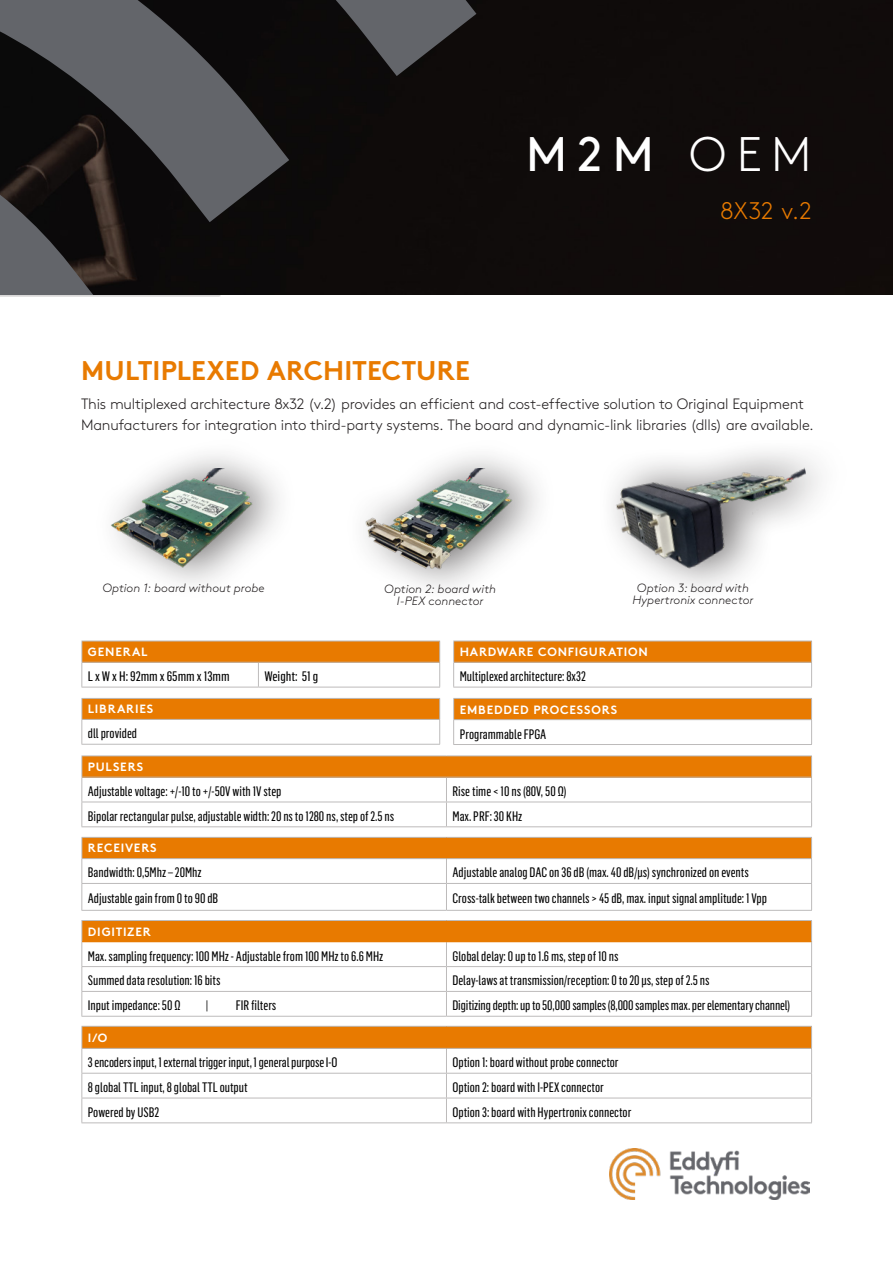
<style>
.page{position:relative;width:893px;height:1263px;background:#fff}
.page>*{position:absolute;margin:0;border:0;box-sizing:border-box;transform-origin:0 0}
.Cover_Title{font:48.45px "Brown Std";color:#fff}
.Title_1{font:700 27px "Brown Std";color:#e87a00}
.Cover_Subtitle{font:300 24px "Brown Std";color:#e87a00}
.Text{font:300 15px/21px "Brown Std";letter-spacing:-.015em;color:#231f20}
.Text_White{font:13.5px "Flama Condensed Basic";color:#000001}
.Text_White-2{font:13.5px "Flama Condensed Basic";color:#000001;scale:1.06 1}
.Text-2{font:italic 300 12px/12px "Brown Std";color:#231f20;text-align:center}
.Title_on_Orange{font:700 12px "Brown Std";letter-spacing:.07em;color:#fff}
.s1{font-weight:300}
</style>
<div class="page">
<div style="left:654px;top:0;width:239px;height:295px;background:#100c0b"></div>
<div style="left:314px;top:0;width:340px;height:295px;background:#0f0b0a"></div>
<svg style="left:0;top:0;width:314px;height:296px;background:#2e2c2e"></svg>
<hr style="left:0;top:296px;width:220px;height:1px;background:#bdbbbb">
<img style="left:365px;top:469px;width:174px;height:114px">
<img style="left:609px;top:1148px;width:200px;height:51px">
<div style="left:454px;top:641px;width:358px;height:21px;background:#e87a00"></div>
<hr style="left:453px;top:662px;width:359px;height:1px;background:#bdbbbb">
<hr style="left:453px;top:641px;width:359px;height:1px;background:#bdbbbb">
<svg style="left:453px;top:641px;width:1px;height:46px"></svg>
<svg style="left:811px;top:641px;width:1px;height:46px"></svg>
<hr style="left:453px;top:687px;width:359px;height:1px;background:#bdbbbb">
<div style="left:82px;top:641px;width:358px;height:21px;background:#e87a00"></div>
<hr style="left:81px;top:641px;width:177px;height:1px;background:#bdbbbb">
<hr style="left:258px;top:641px;width:182px;height:1px;background:#bdbbbb">
<hr style="left:81px;top:662px;width:177px;height:1px;background:#bdbbbb">
<svg style="left:81px;top:641px;width:1px;height:46px"></svg>
<hr style="left:258px;top:662px;width:182px;height:1px;background:#bdbbbb">
<svg style="left:258px;top:663px;width:1px;height:24px"></svg>
<svg style="left:439px;top:641px;width:1px;height:46px"></svg>
<hr style="left:81px;top:687px;width:177px;height:1px;background:#bdbbbb">
<hr style="left:258px;top:687px;width:182px;height:1px;background:#bdbbbb">
<div style="left:82px;top:920px;width:730px;height:22px;background:#e87a00"></div>
<hr style="left:81px;top:966px;width:365px;height:1px;background:#bdbbbb">
<hr style="left:446px;top:966px;width:366px;height:1px;background:#bdbbbb">
<hr style="left:446px;top:991px;width:366px;height:1px;background:#bdbbbb">
<hr style="left:81px;top:991px;width:365px;height:1px;background:#bdbbbb">
<hr style="left:81px;top:920px;width:365px;height:1px;background:#bdbbbb">
<hr style="left:446px;top:920px;width:366px;height:1px;background:#bdbbbb">
<svg style="left:81px;top:921px;width:1px;height:95px"></svg>
<svg style="left:446px;top:942px;width:1px;height:74px"></svg>
<svg style="left:811px;top:921px;width:1px;height:95px"></svg>
<hr style="left:81px;top:1016px;width:365px;height:1px;background:#bdbbbb">
<hr style="left:446px;top:1016px;width:366px;height:1px;background:#bdbbbb">
<div style="left:92px;top:434px;width:206px;height:167px;background:#231f20;opacity:.65"></div>
<img style="left:93px;top:469px;width:176px;height:126px">
<img style="left:612px;top:451px;width:208px;height:136px">
<div style="left:82px;top:837px;width:730px;height:22px;background:#e87a00"></div>
<hr style="left:81px;top:837px;width:365px;height:1px;background:#bdbbbb">
<hr style="left:446px;top:837px;width:366px;height:1px;background:#bdbbbb">
<hr style="left:81px;top:883px;width:365px;height:1px;background:#bdbbbb">
<hr style="left:446px;top:883px;width:366px;height:1px;background:#bdbbbb">
<hr style="left:81px;top:858px;width:365px;height:1px;background:#bdbbbb">
<hr style="left:446px;top:858px;width:366px;height:1px;background:#bdbbbb">
<svg style="left:81px;top:838px;width:1px;height:72px"></svg>
<svg style="left:446px;top:859px;width:1px;height:51px"></svg>
<svg style="left:811px;top:838px;width:1px;height:72px"></svg>
<hr style="left:81px;top:910px;width:365px;height:1px;background:#bdbbbb">
<hr style="left:446px;top:910px;width:366px;height:1px;background:#bdbbbb">
<div style="left:82px;top:756px;width:730px;height:21px;background:#e87a00"></div>
<hr style="left:81px;top:755px;width:365px;height:1px;background:#bdbbbb">
<hr style="left:446px;top:755px;width:366px;height:1px;background:#bdbbbb">
<hr style="left:81px;top:777px;width:365px;height:1px;background:#bdbbbb">
<hr style="left:446px;top:777px;width:366px;height:1px;background:#bdbbbb">
<hr style="left:81px;top:802px;width:365px;height:1px;background:#bdbbbb">
<svg style="left:81px;top:756px;width:1px;height:70px"></svg>
<hr style="left:446px;top:802px;width:366px;height:1px;background:#bdbbbb">
<svg style="left:446px;top:777px;width:1px;height:49px"></svg>
<svg style="left:811px;top:756px;width:1px;height:70px"></svg>
<hr style="left:81px;top:826px;width:365px;height:1px;background:#bdbbbb">
<hr style="left:446px;top:826px;width:366px;height:1px;background:#bdbbbb">
<div style="left:82px;top:698px;width:358px;height:21px;background:#e87a00"></div>
<hr style="left:81px;top:698px;width:359px;height:1px;background:#bdbbbb">
<hr style="left:81px;top:719px;width:359px;height:1px;background:#bdbbbb">
<svg style="left:81px;top:699px;width:1px;height:45px"></svg>
<svg style="left:439px;top:699px;width:1px;height:45px"></svg>
<hr style="left:81px;top:744px;width:359px;height:1px;background:#bdbbbb">
<div style="left:82px;top:1026px;width:730px;height:22px;background:#e87a00"></div>
<svg style="left:446px;top:1049px;width:1px;height:73px"></svg>
<hr style="left:81px;top:1026px;width:365px;height:1px;background:#bdbbbb">
<hr style="left:446px;top:1026px;width:366px;height:1px;background:#bdbbbb">
<hr style="left:81px;top:1048px;width:365px;height:1px;background:#bdbbbb">
<hr style="left:446px;top:1048px;width:366px;height:1px;background:#bdbbbb">
<hr style="left:81px;top:1073px;width:365px;height:1px;background:#bdbbbb">
<hr style="left:446px;top:1073px;width:366px;height:1px;background:#bdbbbb">
<hr style="left:81px;top:1098px;width:365px;height:1px;background:#bdbbbb">
<svg style="left:81px;top:1027px;width:1px;height:95px"></svg>
<hr style="left:446px;top:1098px;width:366px;height:1px;background:#bdbbbb">
<svg style="left:811px;top:1027px;width:1px;height:95px"></svg>
<hr style="left:81px;top:1122px;width:365px;height:1px;background:#bdbbbb">
<hr style="left:446px;top:1122px;width:366px;height:1px;background:#bdbbbb">
<div style="left:454px;top:698px;width:358px;height:22px;background:#e87a00"></div>
<hr style="left:453px;top:719px;width:359px;height:1px;background:#bdbbbb">
<hr style="left:453px;top:698px;width:359px;height:1px;background:#bdbbbb">
<svg style="left:453px;top:699px;width:1px;height:45px"></svg>
<svg style="left:811px;top:699px;width:1px;height:45px"></svg>
<hr style="left:453px;top:744px;width:359px;height:1px;background:#bdbbbb">
<p class="Cover_Title" style="left:526px;top:126px;width:287px">M2M <span class="s1">OEM</span></p>
<p class="Cover_Subtitle" style="left:720px;top:197px;width:93px">8X32 v.2</p>
<p class="Title_1" style="left:81px;top:354px;width:390px">MULTIPLEXED ARCHITECTURE</p>
<p class="Text" style="left:81px;top:394px;width:734px">This multiplexed architecture 8x32 (v.2) provides an efficient and cost-effective solution to Original Equipment<br>Manufacturers for integration into third-party systems. The board and dynamic-link libraries (dlls) are available.</p>
<p class="Text-2" style="left:102px;top:582px;width:164px">Option 1: board without probe</p>
<p class="Text-2" style="left:384px;top:582px;width:113px">Option 2: board with<br>I-PEX connector</p>
<p class="Text-2" style="left:632px;top:582px;width:122px">Option 3: board with<br>Hypertronix connector</p>
<p class="Title_on_Orange" style="left:88px;top:645px;width:61px">GENERAL</p>
<p class="Text_White-2" style="left:88px;top:668px;width:135px">L x W x H: 92mm x 65mm x 13mm</p>
<p class="Text_White-2" style="left:264px;top:668px;width:52px">Weight: 51 g</p>
<p class="Title_on_Orange" style="left:88px;top:702px;width:67px">LIBRARIES</p>
<p class="Text_White" style="left:88px;top:725px;width:51px">dll provided</p>
<p class="Title_on_Orange" style="left:460px;top:645px;width:190px">HARDWARE CONFIGURATION</p>
<p class="Text_White" style="left:460px;top:668px;width:128px">Multiplexed architecture: 8x32</p>
<p class="Title_on_Orange" style="left:460px;top:702px;width:159px">EMBEDDED PROCESSORS</p>
<p class="Text_White" style="left:460px;top:725px;width:88px">Programmable FPGA</p>
<p class="Title_on_Orange" style="left:88px;top:759px;width:57px">PULSERS</p>
<p class="Text_White" style="left:88px;top:783px;width:195px">Adjustable voltage: +/-10 to +/-50V with 1V step</p>
<p class="Text_White" style="left:452px;top:783px;width:115px">Rise time &lt; 10 ns (80V, 50 Ω)</p>
<p class="Text_White" style="left:88px;top:808px;width:308px">Bipolar rectangular pulse, adjustable width: 20 ns to 1280 ns, step of 2.5 ns</p>
<p class="Text_White" style="left:452px;top:808px;width:71px">Max. PRF: 30 KHz</p>
<p class="Title_on_Orange" style="left:88px;top:841px;width:70px">RECEIVERS</p>
<p class="Text_White" style="left:88px;top:864px;width:115px">Bandwidth: 0,5Mhz – 20Mhz</p>
<p class="Text_White" style="left:452px;top:864px;width:298px">Adjustable analog DAC on 36 dB (max. 40 dB/µs) synchronized on events</p>
<p class="Text_White" style="left:88px;top:890px;width:132px">Adjustable gain from 0 to 90 dB</p>
<p class="Text_White" style="left:452px;top:890px;width:316px">Cross-talk between two channels &gt; 45 dB, max. input signal amplitude: 1 Vpp</p>
<p class="Title_on_Orange" style="left:88px;top:924px;width:64px">DIGITIZER</p>
<p class="Text_White" style="left:88px;top:947px;width:297px">Max. sampling frequency: 100 MHz - Adjustable from 100 MHz to 6.6 MHz</p>
<p class="Text_White" style="left:452px;top:947px;width:168px">Global delay: 0 up to 1.6 ms, step of 10 ns</p>
<p class="Text_White" style="left:88px;top:972px;width:134px">Summed data resolution: 16 bits</p>
<p class="Text_White" style="left:452px;top:972px;width:259px">Delay-laws at transmission/reception: 0 to 20 µs, step of 2.5 ns</p>
<p class="Text_White" style="left:88px;top:997px;width:94px">Input impedance: 50 Ω</p>
<p class="Text_White" style="left:206px;top:997px;width:5px">|</p>
<p class="Text_White" style="left:236px;top:997px;width:42px">FIR filters</p>
<p class="Text_White" style="left:452px;top:997px;width:339px">Digitizing depth: up to 50,000 samples (8,000 samples max. per elementary channel)</p>
<p class="Title_on_Orange" style="left:88px;top:1030px;width:21px">I/O</p>
<p class="Text_White" style="left:88px;top:1054px;width:251px">3 encoders input, 1 external trigger input, 1 general purpose I-O</p>
<p class="Text_White" style="left:452px;top:1054px;width:168px">Option 1: board without probe connector</p>
<p class="Text_White" style="left:88px;top:1079px;width:161px">8 global TTL input, 8 global TTL output</p>
<p class="Text_White" style="left:452px;top:1079px;width:153px">Option 2: board with I-PEX connector</p>
<p class="Text_White" style="left:88px;top:1104px;width:73px">Powered by USB2</p>
<p class="Text_White" style="left:452px;top:1104px;width:180px">Option 3: board with Hypertronix connector</p>
</div>
